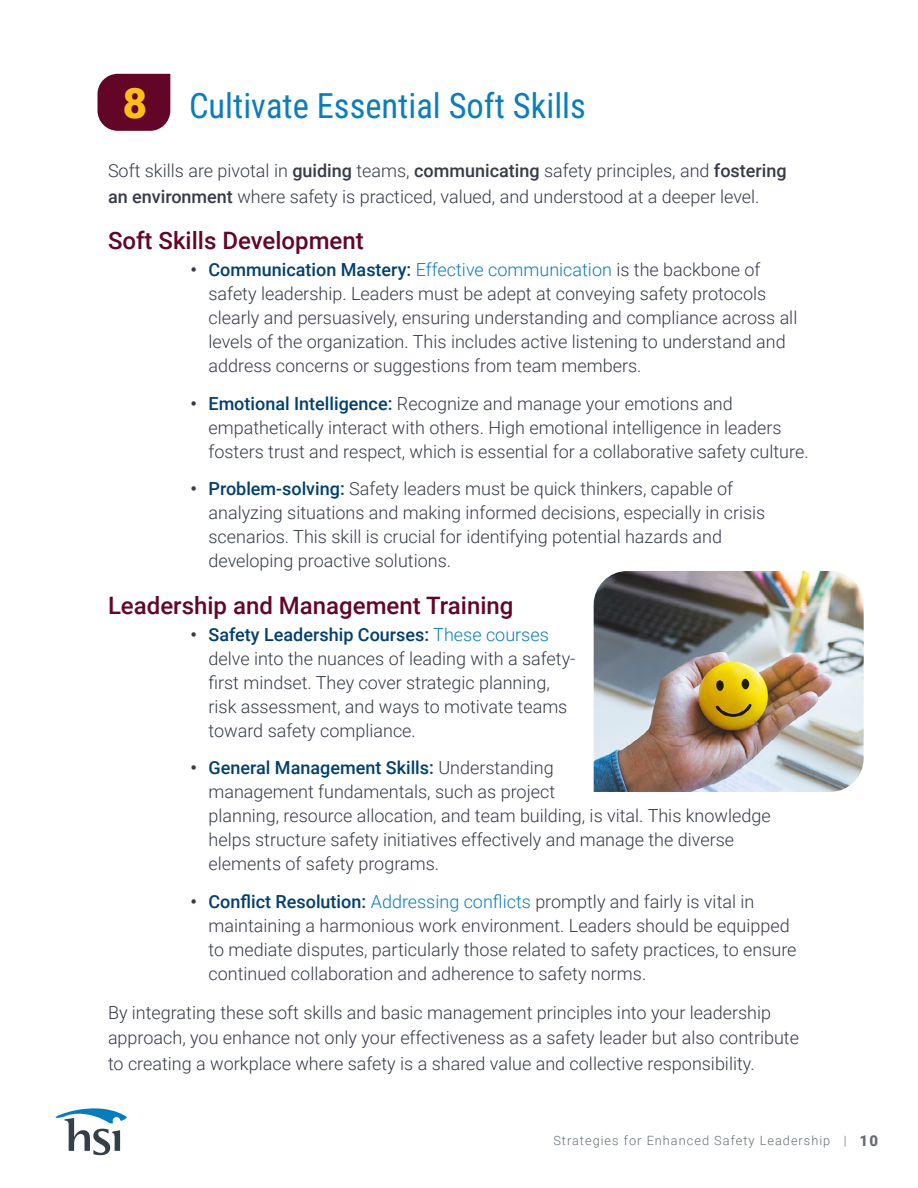
<style>
.page{position:relative;width:918px;height:1188px;background:#fff}
.page>*{position:absolute;margin:0;border:0;box-sizing:border-box;transform-origin:0 0}
.Paragraph{font:34.5px "Roboto Condensed";color:#0b7dbb}
.Paragraph-2{font:500 24px "Roboto";color:#630527}
.Paragraph-3{font:300 18px/24px "Roboto";color:#363b48}
.t1{font:300 12.75px "Roboto";letter-spacing:.08em;color:#646f74}
.s1{font-family:"Roboto";font-weight:900;font-size:42px;color:#ffbf17}
.s2{font-weight:500}
.s3{font-weight:700}
.s4{font-weight:500;color:#003f70}
.s5{color:#0b7dbb}
.s6{font-weight:900;font-size:15px}
</style>
<div class="page">
<svg style="left:55px;top:1108px;width:72px;height:47px"></svg>
<svg style="left:98px;top:74px;width:72px;height:57px;background:#6c1434"></svg>
<img style="left:594px;top:571px;width:270px;height:221px">
<p class="Paragraph" style="left:123px;top:81px;width:465px"><span class="s1">8</span> Cultivate Essential Soft Skills</p>
<p class="Paragraph-3" style="left:108px;top:157px;width:680px;line-height:25.5px">Soft skills are pivotal in <span class="s2">guiding</span> teams, <span class="s2">communicating</span> safety principles, and <span class="s2">fostering an environment</span> where safety is practiced, valued, and understood at a deeper level.</p>
<p class="Paragraph-2" style="left:108px;top:224px;width:257px">Soft Skills Development</p>
<p class="Paragraph-3" style="left:208px;top:257px;width:590px;text-indent:-18px"><span class="s3">•</span> <span class="s4">Communication Mastery:</span> <span class="s5">Effective communication</span> is the backbone of safety leadership. Leaders must be adept at conveying safety protocols clearly and persuasively, ensuring understanding and compliance across all levels of the organization. This includes active listening to understand and address concerns or suggestions from team members.</p>
<p class="Paragraph-3" style="left:208px;top:391px;width:602px;text-indent:-18px"><span class="s3">•</span> <span class="s4">Emotional Intelligence:</span> Recognize and manage your emotions and empathetically interact with others. High emotional intelligence in leaders fosters trust and respect, which is essential for a collaborative safety culture.</p>
<p class="Paragraph-3" style="left:208px;top:476px;width:558px;text-indent:-18px"><span class="s3">•</span> <span class="s4">Problem-solving:</span> Safety leaders must be quick thinkers, capable of analyzing situations and making informed decisions, especially in crisis scenarios. This skill is crucial for identifying potential hazards and developing proactive solutions.</p>
<p class="Paragraph-2" style="left:108px;top:588px;width:407px">Leadership and Management Training</p>
<p class="Paragraph-3" style="left:208px;top:622px;width:368px;text-indent:-18px"><span class="s3">•</span> <span class="s4">Safety Leadership Courses:</span> <span class="s5">These courses </span>delve into the nuances of leading with a safety&shy;first mindset. They cover strategic planning, risk assessment, and ways to motivate teams toward safety compliance.</p>
<p class="Paragraph-3" style="left:208px;top:755px;width:564px;text-indent:-18px"><span class="s3">•</span> <span class="s4">General Management Skills:</span> Understanding<br>management fundamentals, such as project<br>planning, resource allocation, and team building, is vital. This knowledge helps structure safety initiatives effectively and manage the diverse elements of safety programs.</p>
<p class="Paragraph-3" style="left:208px;top:889px;width:590px;text-indent:-18px"><span class="s3">•</span> <span class="s4">Conflict Resolution:</span> <span class="s5">Addressing conflicts</span> promptly and fairly is vital in maintaining a harmonious work environment. Leaders should be equipped to mediate disputes, particularly those related to safety practices, to ensure continued collaboration and adherence to safety norms.</p>
<p class="Paragraph-3" style="left:108px;top:999px;width:693px;line-height:25.5px">By integrating these soft skills and basic management principles into your leadership approach, you enhance not only your effectiveness as a safety leader but also contribute to creating a workplace where safety is a shared value and collective responsibility.</p>
<p class="t1" style="left:553px;top:1132px;width:326px">Strategies for Enhanced Safety Leadership | <span class="s6">10</span></p>
</div>
